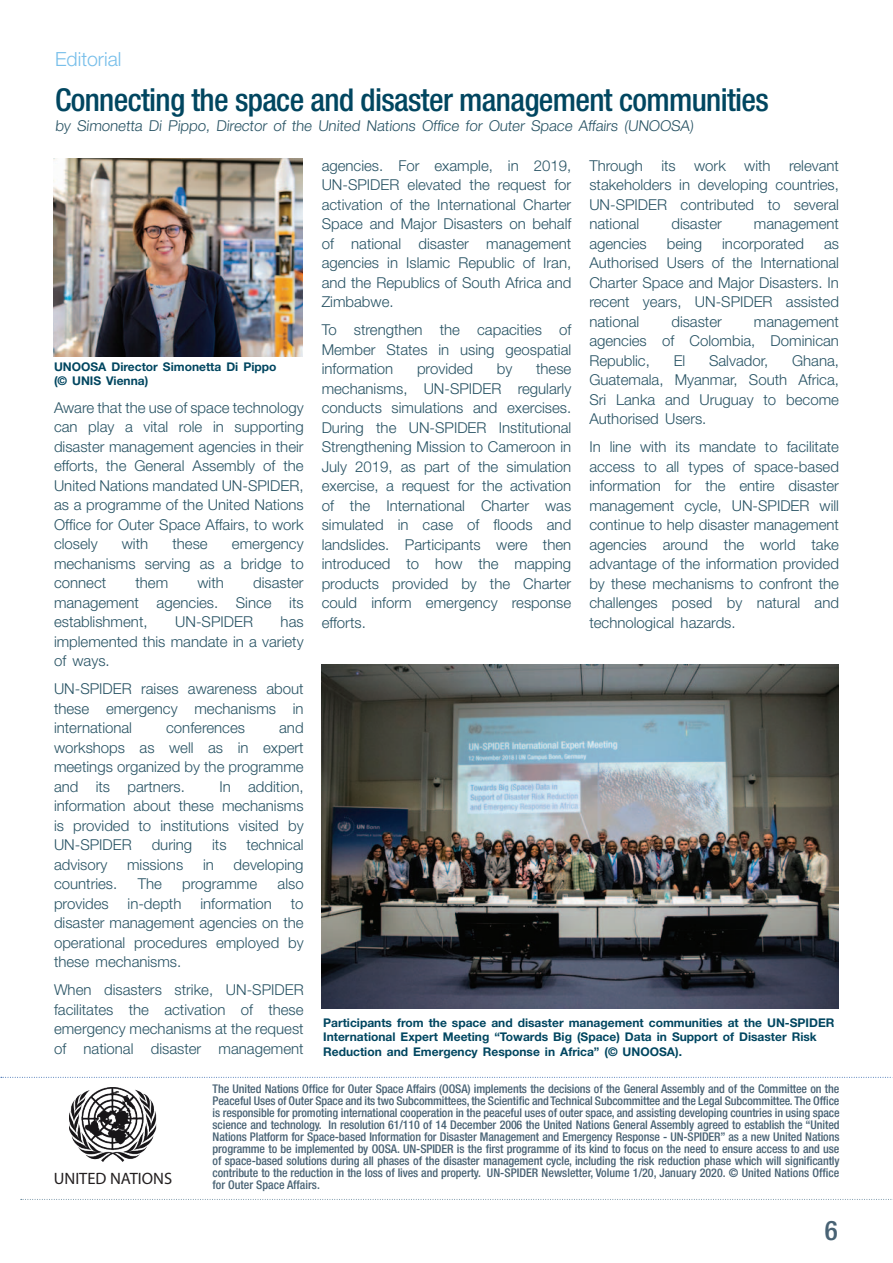
<style>
.page{position:relative;width:893px;height:1263px;background:#fff}
.page>*{position:absolute;margin:0;border:0;box-sizing:border-box;transform-origin:0 0}
.t1{font:500 condensed 31.5px "Helvetica Neue";letter-spacing:-.02em;color:#014660}
.t2{font:500 condensed 27px "Helvetica Neue";color:#486274}
.t3{font:300 19.5px "Helvetica Neue";color:#78bfea}
.t4{font:16.5px "Myriad Pro";color:#231f20}
.t5{font:300 15px/19.5px "Helvetica Neue";color:#285364;text-align:justify}
.t6{font:500 condensed 12px/12px "Helvetica Neue";color:#486274;text-align:justify}
.t7{font:700 12px/14.4px "Helvetica Neue";color:#014660}
</style>
<div class="page">
<svg style="left:1px;top:1077px;width:892px;height:1px"></svg>
<img style="left:69px;top:1087px;width:88px;height:75px">
<svg style="left:21px;top:1199px;width:872px;height:1px"></svg>
<img style="left:54px;top:159px;width:249px;height:198px">
<img style="left:322px;top:664px;width:517px;height:345px">
<h3 class="t3" style="left:55px;top:47px;width:68px">Editorial</h3>
<h1 class="t1" style="left:55px;top:81px;width:715px">Connecting the space and disaster management communities</h1>
<p class="t5" style="left:55px;top:116px;width:640px">by Simonetta Di Pippo, Director of the United Nations Office for Outer Space Affairs (UNOOSA)</p>
<p class="t7" style="left:54px;top:359px;width:224px">UNOOSA Director Simonetta Di Pippo (© UNIS Vienna)</p>
<p class="t5" style="left:54px;top:397px;width:251px">Aware that the use of space technology can play a vital role in supporting disaster management agencies in their efforts, the General Assembly of the United Nations mandated UN-SPIDER, as a programme of the United Nations Office for Outer Space Affairs, to work closely</p>
<p class="t5" style="left:122px;top:534px;width:28px">with</p>
<p class="t5" style="left:172px;top:534px;width:37px">these</p>
<p class="t5" style="left:54px;top:534px;width:251px;text-indent:178px">emergency mechanisms serving as a bridge to connect</p>
<p class="t5" style="left:54px;top:573px;width:251px;text-indent:199px">disaster management agencies. Since its establishment,</p>
<p class="t5" style="left:135px;top:573px;width:34px">them</p>
<p class="t5" style="left:197px;top:573px;width:28px">with</p>
<p class="t5" style="left:175px;top:612px;width:79px">UN-SPIDER</p>
<p class="t5" style="left:54px;top:612px;width:251px;text-indent:227px">has implemented this mandate in a variety of ways.</p>
<p class="t5" style="left:54px;top:679px;width:251px">UN-SPIDER raises awareness about these emergency mechanisms in international</p>
<p class="t5" style="left:54px;top:718px;width:251px;text-indent:225px">and workshops as well as in expert meetings organized by the programme and its partners.</p>
<p class="t5" style="left:166px;top:718px;width:80px">conferences</p>
<p class="t5" style="left:54px;top:776px;width:251px;text-indent:165px">In addition, information about these mechanisms is provided to institutions visited by UN-SPIDER</p>
<p class="t5" style="left:152px;top:835px;width:42px">during</p>
<p class="t5" style="left:212px;top:835px;width:16px">its</p>
<p class="t5" style="left:246px;top:835px;width:59px">technical</p>
<p class="t5" style="left:54px;top:854px;width:55px">advisory</p>
<p class="t5" style="left:127px;top:854px;width:58px">missions</p>
<p class="t5" style="left:203px;top:854px;width:12px">in</p>
<p class="t5" style="left:234px;top:854px;width:72px">developing</p>
<p class="t5" style="left:54px;top:874px;width:65px">countries.</p>
<p class="t5" style="left:138px;top:874px;width:26px">The</p>
<p class="t5" style="left:182px;top:874px;width:77px">programme</p>
<p class="t5" style="left:278px;top:874px;width:28px">also</p>
<p class="t5" style="left:54px;top:893px;width:56px">provides</p>
<p class="t5" style="left:128px;top:893px;width:55px">in-depth</p>
<p class="t5" style="left:200px;top:893px;width:73px">information</p>
<p class="t5" style="left:54px;top:893px;width:251px;text-indent:237px">to disaster management agencies on the operational procedures employed by these mechanisms.</p>
<p class="t5" style="left:54px;top:980px;width:251px">When disasters strike, UN-SPIDER facilitates the activation of these emergency mechanisms at the request of national disaster management</p>
<p class="t5" style="left:322px;top:155px;width:251px">agencies. For example, in 2019, UN-SPIDER elevated the request for activation of the International Charter Space and Major Disasters on behalf of national disaster management agencies in Islamic Republic of Iran, and the Republics of South Africa and Zimbabwe.</p>
<p class="t5" style="left:322px;top:320px;width:251px">To strengthen the capacities of Member States in using geospatial information</p>
<p class="t5" style="left:322px;top:359px;width:251px;text-indent:214px">these mechanisms, UN-SPIDER regularly conducts simulations and exercises.<br>During the UN-SPIDER Institutional Strengthening Mission to Cameroon in July 2019, as part of the simulation exercise, a request for the activation of the International Charter was simulated in case of floods and landslides. Participants were then introduced to how the mapping products provided by the Charter could inform emergency response efforts.</p>
<p class="t5" style="left:417px;top:359px;width:58px">provided</p>
<p class="t5" style="left:497px;top:359px;width:17px">by</p>
<p class="t5" style="left:589px;top:155px;width:251px">Through its work with relevant stakeholders in developing countries, UN-SPIDER contributed to several national</p>
<p class="t5" style="left:671px;top:214px;width:52px">disaster</p>
<p class="t5" style="left:754px;top:214px;width:87px">management</p>
<p class="t5" style="left:589px;top:233px;width:59px">agencies</p>
<p class="t5" style="left:667px;top:233px;width:37px">being</p>
<p class="t5" style="left:722px;top:233px;width:83px">incorporated</p>
<p class="t5" style="left:589px;top:233px;width:251px;text-indent:235px">as Authorised Users of the International Charter Space and Major Disasters. In recent years, UN-SPIDER assisted national</p>
<p class="t5" style="left:671px;top:311px;width:52px">disaster</p>
<p class="t5" style="left:589px;top:311px;width:251px;text-indent:165px">management agencies of Colombia, Dominican Republic,</p>
<p class="t5" style="left:589px;top:350px;width:251px;text-indent:203px">Ghana, Guatemala, Myanmar, South Africa, Sri Lanka and Uruguay to become Authorised Users.</p>
<p class="t5" style="left:589px;top:437px;width:251px">In line with its mandate to facilitate access to all types of space-based information for the entire disaster management cycle, UN-SPIDER will continue to help disaster management agencies around the world take advantage of the information provided by these mechanisms to confront the challenges posed by natural and technological hazards.</p>
<p class="t5" style="left:674px;top:350px;width:13px">El</p>
<p class="t5" style="left:709px;top:350px;width:61px">Salvador,</p>
<p class="t7" style="left:323px;top:1015px;width:513px">Participants from the space and disaster management communities at the UN-SPIDER<br>International Expert Meeting “Towards Big (Space) Data in Support of Disaster Risk<br>Reduction and Emergency Response in Africa” (© UNOOSA).</p>
<p class="t4" style="left:54px;top:1168px;width:120px">UNITED NATIONS</p>
<p class="t6" style="left:213px;top:1082px;width:628px">The United Nations Office for Outer Space Affairs (OOSA) implements the decisions of the General Assembly and of the Committee on the Peaceful Uses of Outer Space and its two Subcommittees, the Scientific and Technical Subcommittee and the Legal Subcommittee. The Office is responsible for promoting international cooperation in the peaceful uses of outer space, and assisting developing countries in using space science and technology. In resolution 61/110 of 14 December 2006 the United Nations General Assembly agreed to establish the “United Nations Platform for Space-based Information for Disaster Management and Emergency Response - UN-SPIDER” as a new United Nations programme to be implemented by OOSA. UN-SPIDER is the first programme of its kind to focus on the need to ensure access to and use of space-based solutions during all phases of the disaster management cycle, including the risk reduction phase which will significantly contribute to the reduction in the loss of lives and property. UN-SPIDER Newsletter, Volume 1/20, January 2020. © United Nations Office</p>
<p class="t6" style="left:213px;top:1178px;width:109px">for Outer Space Affairs.</p>
<h2 class="t2" style="left:825px;top:1214px;width:14px">6</h2>
</div>
